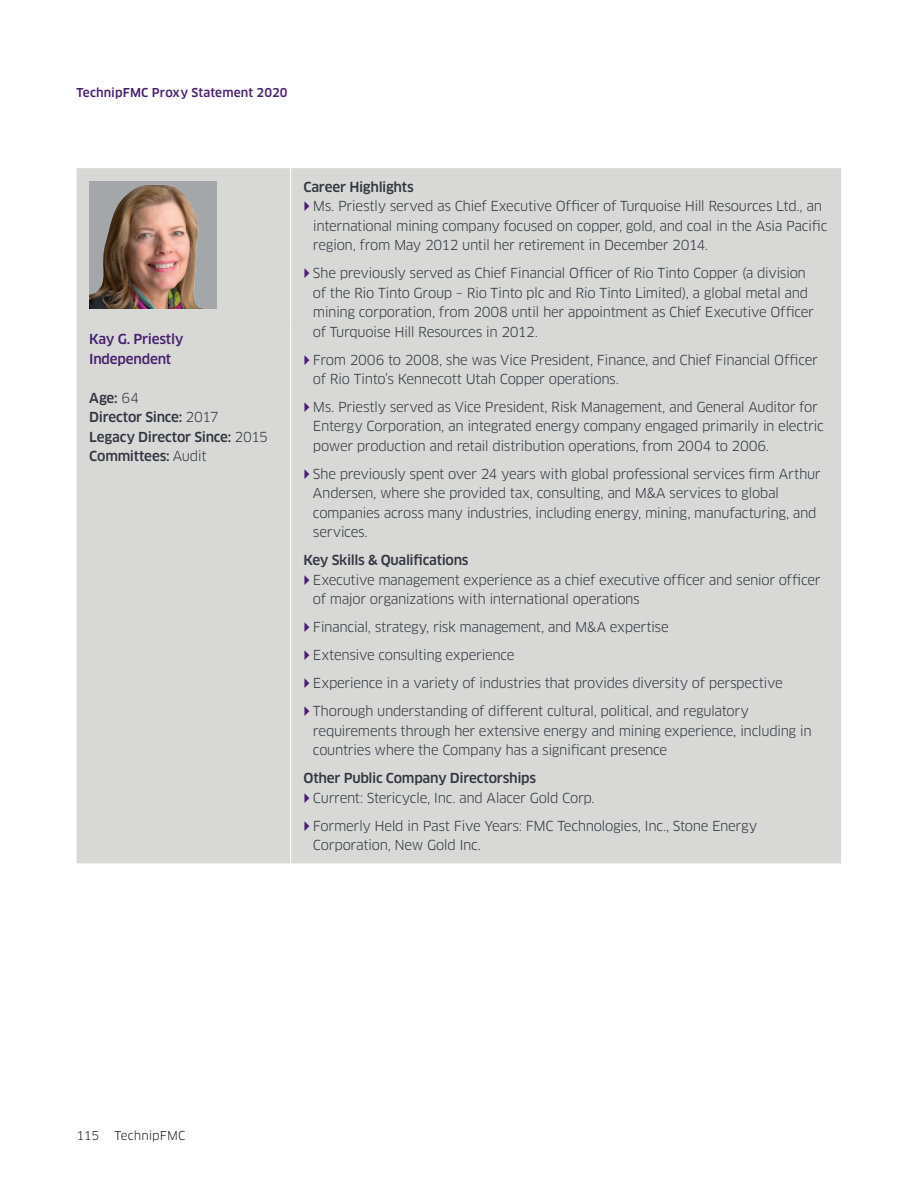
<style>
.page{position:relative;width:918px;height:1188px;background:#fff}
.page>*{position:absolute;margin:0;border:0;box-sizing:border-box;transform-origin:0 0}
.t1{font:13.5px/19.5px "Clan OT";letter-spacing:-.03em;color:#323640}
.t2{font:500 13.5px/19.5px "Clan OT";letter-spacing:-.02em;color:#323640}
.t3{font:500 13.5px/19.5px "Clan OT";letter-spacing:-.02em;color:#471f6f}
.t4{font:500 12px "Clan OT";letter-spacing:.01em;color:#471f6f}
.t5{font:12px "Clan OT";letter-spacing:.005em;color:#231f20}
.s1{font-weight:400}
</style>
<div class="page">
<div style="left:77px;top:168px;width:764px;height:695px;background:#d8d9d7"></div>
<hr style="left:290px;top:168px;width:1px;height:153px;background:#fff">
<hr style="left:290px;top:321px;width:1px;height:542px;background:#fff">
<img style="left:89px;top:181px;width:128px;height:127px">
<svg style="left:305px;top:201px;width:4px;height:10px"></svg>
<svg style="left:305px;top:268px;width:4px;height:10px"></svg>
<svg style="left:305px;top:355px;width:4px;height:10px"></svg>
<svg style="left:305px;top:402px;width:4px;height:10px"></svg>
<svg style="left:305px;top:469px;width:4px;height:10px"></svg>
<svg style="left:305px;top:575px;width:4px;height:10px"></svg>
<svg style="left:305px;top:623px;width:4px;height:9px"></svg>
<svg style="left:305px;top:651px;width:4px;height:9px"></svg>
<svg style="left:305px;top:679px;width:4px;height:9px"></svg>
<svg style="left:305px;top:707px;width:4px;height:9px"></svg>
<svg style="left:305px;top:793px;width:4px;height:10px"></svg>
<svg style="left:305px;top:821px;width:4px;height:10px"></svg>
<p class="t4" style="left:77px;top:86px;width:213px">TechnipFMC Proxy Statement 2020</p>
<p class="t3" style="left:89px;top:330px;width:96px">Kay G. Priestly<br>Independent</p>
<p class="t2" style="left:89px;top:388px;width:180px">Age: <span class="s1">64<br></span>Director Since: <span class="s1">2017<br></span>Legacy Director Since: <span class="s1">2015<br></span>Committees: <span class="s1">Audit</span></p>
<p class="t2" style="left:303px;top:177px;width:112px">Career Highlights</p>
<p class="t1" style="left:313px;top:196px;width:516px">Ms. Priestly served as Chief Executive Officer of Turquoise Hill Resources Ltd., an international mining company focused on copper, gold, and coal in the Asia Pacific region, from May 2012 until her retirement in December 2014.</p>
<p class="t1" style="left:313px;top:263px;width:503px">She previously served as Chief Financial Officer of Rio Tinto Copper (a division of the Rio Tinto Group – Rio Tinto plc and Rio Tinto Limited), a global metal and mining corporation, from 2008 until her appointment as Chief Executive Officer of Turquoise Hill Resources in 2012.</p>
<p class="t1" style="left:313px;top:350px;width:507px">From 2006 to 2008, she was Vice President, Finance, and Chief Financial Officer of Rio Tinto’s Kennecott Utah Copper operations.</p>
<p class="t1" style="left:313px;top:397px;width:512px">Ms. Priestly served as Vice President, Risk Management, and General Auditor for<br>Entergy Corporation, an integrated energy company engaged primarily in electric power production and retail distribution operations, from 2004 to 2006.</p>
<p class="t1" style="left:313px;top:464px;width:509px">She previously spent over 24 years with global professional services firm Arthur Andersen, where she provided tax, consulting, and M&amp;A services to global companies across many industries, including energy, mining, manufacturing, and services.</p>
<p class="t2" style="left:303px;top:551px;width:167px">Key Skills &amp; Qualifications</p>
<p class="t1" style="left:313px;top:570px;width:509px">Executive management experience as a chief executive officer and senior officer of major organizations with international operations</p>
<p class="t1" style="left:313px;top:613px;width:471px;line-height:28px">Financial, strategy, risk management, and M&amp;A expertise<br>Extensive consulting experience<br>Experience in a variety of industries that provides diversity of perspective Thorough understanding of different cultural, political, and regulatory</p>
<p class="t1" style="left:313px;top:721px;width:500px">requirements through her extensive energy and mining experience, including in countries where the Company has a significant presence</p>
<p class="t2" style="left:303px;top:769px;width:234px">Other Public Company Directorships</p>
<p class="t1" style="left:313px;top:784px;width:446px;line-height:28px">Current: Stericycle, Inc. and Alacer Gold Corp.<br>Formerly Held in Past Five Years: FMC Technologies, Inc., Stone Energy</p>
<p class="t1" style="left:313px;top:836px;width:170px">Corporation, New Gold Inc.</p>
<p class="t5" style="left:77px;top:1129px;width:24px">115</p>
<p class="t5" style="left:115px;top:1129px;width:72px">TechnipFMC</p>
</div>
